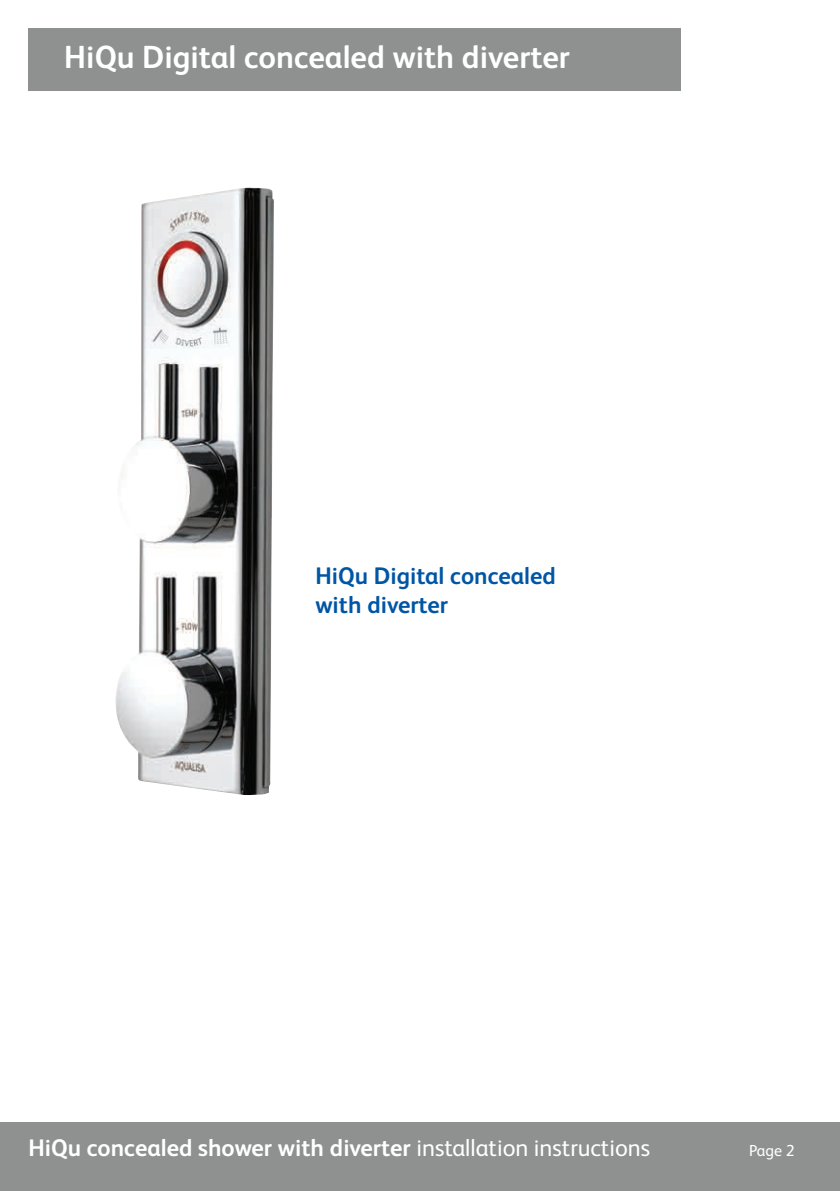
<style>
.page{position:relative;width:840px;height:1191px;background:#fff}
.page>*{position:absolute;margin:0;border:0;box-sizing:border-box;transform-origin:0 0}
.t1{font:700 32px "FS Albert";color:#fff}
.t2{font:700 24px "FS Albert";color:#fff}
.t3{font:700 24px/28.8px "FS Albert";color:#0155a5}
.t4{font:16px "FS Albert";color:#fff}
.s1{font-weight:400}
</style>
<div class="page">
<div style="left:0;top:1123px;width:839px;height:68px;background:#8e9190"></div>
<img style="left:115px;top:187px;width:159px;height:608px">
<div style="left:28px;top:28px;width:652px;height:63px;background:#8e9190"></div>
<h1 class="t1" style="left:64px;top:46px;width:507px">HiQu Digital concealed with diverter</h1>
<p class="t3" style="left:315px;top:564px;width:242px">HiQu Digital concealed with diverter</p>
<p class="t2" style="left:28px;top:1139px;width:623px">HiQu concealed shower with diverter <span class="s1">installation instructions</span></p>
<p class="t4" style="left:748px;top:1145px;width:47px">Page 2</p>
</div>
